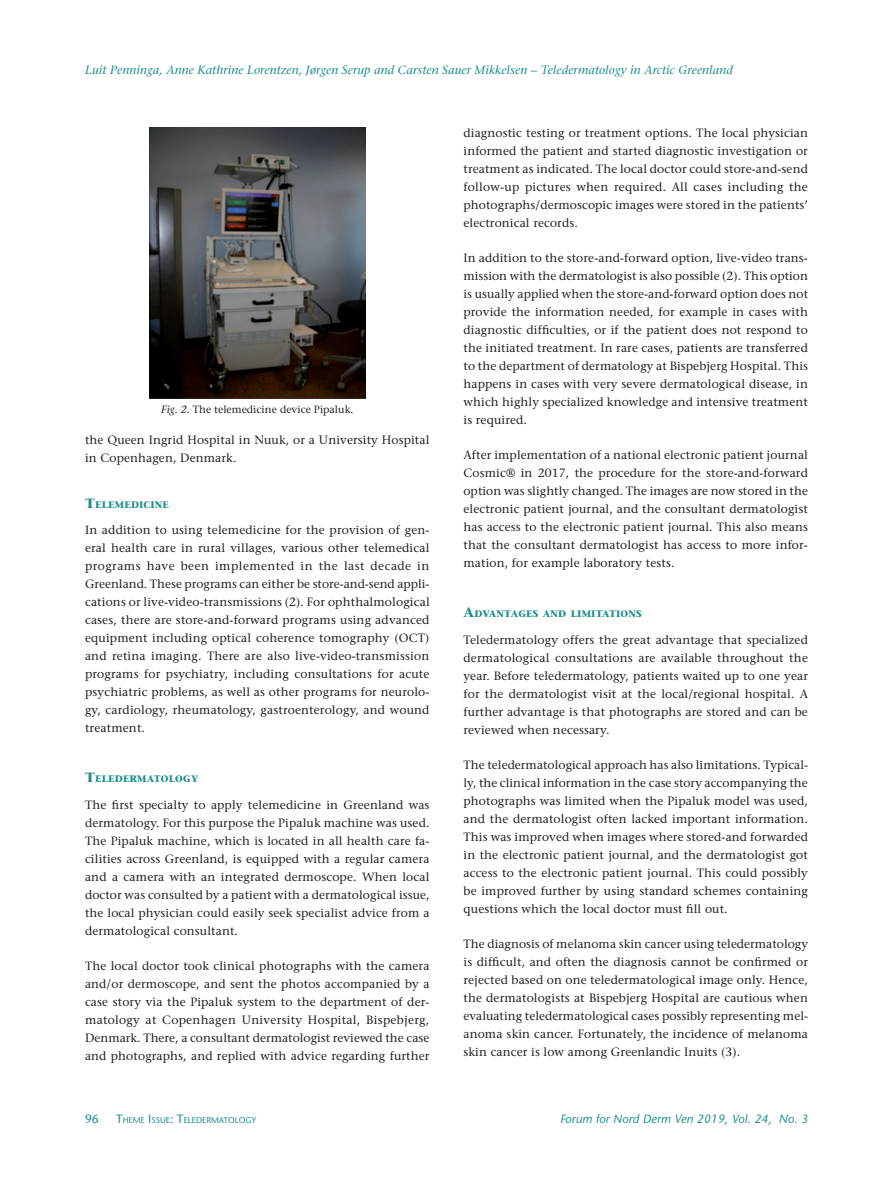
<style>
.page{position:relative;width:893px;height:1191px;background:#fff}
.page>*{position:absolute;margin:0;border:0;box-sizing:border-box;transform-origin:0 0}
.t1{font:12px/18px "Stone Serif";letter-spacing:.01em;color:#231f20;text-align:justify}
.t2{font:italic 12px "Stone Serif";letter-spacing:.01em;color:#1f8f8d}
.t3{font:italic 12px "Stone Sans";letter-spacing:.01em;color:#1f8f8d}
.t4{font:12px "Stone Sans";color:#1f8f8d}
.t5{font:10.5px "Stone Serif";color:#231f20}
.t6{font:700 9.45px "Stone Serif";letter-spacing:.015em;color:#1f8f8d}
.t7{font:8.4px "Stone Sans";color:#1f8f8d}
.s1{font-style:italic}
.s2{font-size:13.5px}
.s3{font-size:12px}
</style>
<div class="page">
<img style="left:149px;top:128px;width:216px;height:271px">
<p class="t2" style="left:85px;top:63px;width:649px">Luit Penninga, Anne Kathrine Lorentzen, Jørgen Serup and Carsten Sauer Mikkelsen – Teledermatology in Arctic Greenland</p>
<p class="t5" style="left:161px;top:403px;width:194px"><span class="s1">Fig. 2.</span> The telemedicine device Pipaluk.</p>
<p class="t1" style="left:85px;top:430px;width:346px">the Queen Ingrid Hospital in Nuuk, or a University Hospital in Copenhagen, Denmark.</p>
<p class="t6" style="left:85px;top:498px;width:86px"><span class="s2">T</span>ELEMEDICINE</p>
<p class="t1" style="left:85px;top:521px;width:346px">In addition to using telemedicine for the provision of gen&shy;eral health care in rural villages, various other telemedical programs have been implemented in the last decade in Greenland. These programs can either be store-and-send appli&shy;cations or live-video-transmissions (2). For ophthalmological cases, there are store-and-forward programs using advanced equipment including optical coherence tomography (OCT) and retina imaging. There are also live-video-transmission programs for psychiatry, including consultations for acute psychiatric problems, as well as other programs for neurolo&shy;gy, cardiology, rheumatology, gastroenterology, and wound treatment.</p>
<p class="t6" style="left:85px;top:773px;width:115px"><span class="s2">T</span>ELEDERMATOLOGY</p>
<p class="t1" style="left:85px;top:795px;width:346px">The first specialty to apply telemedicine in Greenland was dermatology. For this purpose the Pipaluk machine was used.<br>The Pipaluk machine, which is located in all health care fa&shy;cilities across Greenland, is equipped with a regular camera and a camera with an integrated dermoscope. When local doctor was consulted by a patient with a dermatological issue, the local physician could easily seek specialist advice from a dermatological consultant.</p>
<p class="t1" style="left:85px;top:956px;width:346px">The local doctor took clinical photographs with the camera and/or dermoscope, and sent the photos accompanied by a case story via the Pipaluk system to the department of der&shy;matology at Copenhagen University Hospital, Bispebjerg, Denmark. There, a consultant dermatologist reviewed the case and photographs, and replied with advice regarding further</p>
<p class="t1" style="left:463px;top:123px;width:346px">diagnostic testing or treatment options. The local physician informed the patient and started diagnostic investigation or treatment as indicated. The local doctor could store-and-send follow-up pictures when required. All cases including the photographs/dermoscopic images were stored in the patients’ electronical records.</p>
<p class="t1" style="left:463px;top:248px;width:346px">In addition to the store-and-forward option, live-video trans&shy;mission with the dermatologist is also possible (2). This option is usually applied when the store-and-forward option does not provide the information needed, for example in cases with diagnostic difficulties, or if the patient does not respond to the initiated treatment. In rare cases, patients are transferred to the department of dermatology at Bispebjerg Hospital. This happens in cases with very severe dermatological disease, in which highly specialized knowledge and intensive treatment is required.</p>
<p class="t1" style="left:463px;top:445px;width:346px">After implementation of a national electronic patient journal Cosmic® in 2017, the procedure for the store-and-forward option was slightly changed. The images are now stored in the electronic patient journal, and the consultant dermatologist has access to the electronic patient journal. This also means that the consultant dermatologist has access to more infor&shy;mation, for example laboratory tests.</p>
<p class="t6" style="left:463px;top:608px;width:179px"><span class="s2">A</span>DVANTAGES AND LIMITATIONS</p>
<p class="t1" style="left:463px;top:630px;width:346px">Teledermatology offers the great advantage that specialized dermatological consultations are available throughout the year. Before teledermatology, patients waited up to one year for the dermatologist visit at the local/regional hospital. A further advantage is that photographs are stored and can be reviewed when necessary.</p>
<p class="t1" style="left:463px;top:755px;width:346px">The teledermatological approach has also limitations. Typical&shy;ly, the clinical information in the case story accompanying the photographs was limited when the Pipaluk model was used, and the dermatologist often lacked important information.<br>This was improved when images where stored-and forwarded in the electronic patient journal, and the dermatologist got access to the electronic patient journal. This could possibly be improved further by using standard schemes containing questions which the local doctor must fill out.</p>
<p class="t1" style="left:463px;top:934px;width:346px">The diagnosis of melanoma skin cancer using teledermatology is difficult, and often the diagnosis cannot be confirmed or rejected based on one teledermatological image only. Hence, the dermatologists at Bispebjerg Hospital are cautious when evaluating teledermatological cases possibly representing mel&shy;anoma skin cancer. Fortunately, the incidence of melanoma skin cancer is low among Greenlandic Inuits (3).</p>
<p class="t4" style="left:85px;top:1112px;width:15px">96</p>
<p class="t7" style="left:116px;top:1115px;width:142px"><span class="s3">T</span>HEME <span class="s3">I</span>SSUE<span class="s3">: T</span>ELEDERMATOLOGY</p>
<p class="t3" style="left:560px;top:1112px;width:249px">Forum for Nord Derm Ven 2019, Vol. 24, No. 3</p>
</div>
